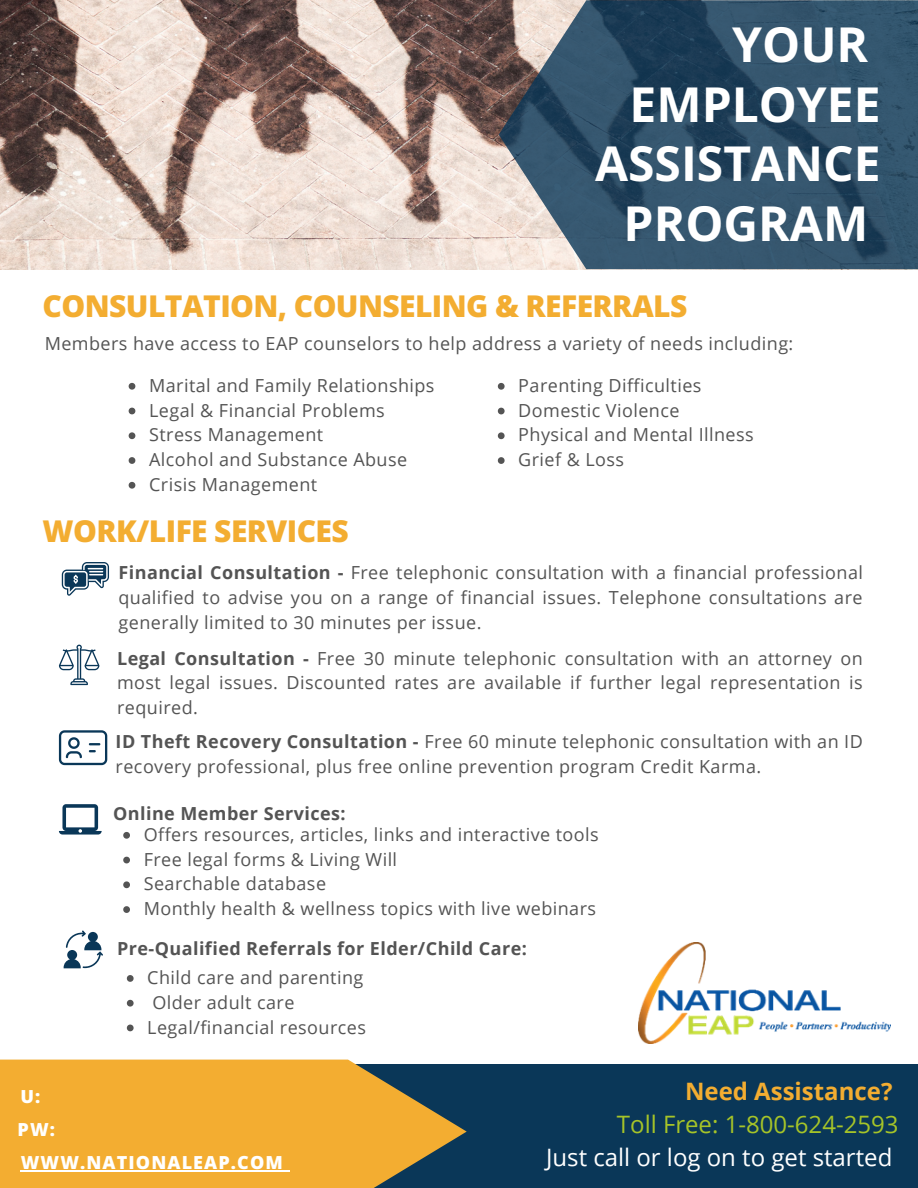
<style>
.page{position:relative;width:918px;height:1188px;background:#fff}
.page>*{position:absolute;margin:0;border:0;box-sizing:border-box;transform-origin:0 0}
.t1{font:700 48px/59.7px "Open Sans";color:#fff;text-align:right}
.t2{font:800 30px "Open Sans";letter-spacing:-.02em;color:#f3ad31}
.t3{font:24px "Open Sans";color:#fff}
.t4{font:24px "Open Sans";color:#a6c428}
.t5{font:700 24px "Open Sans";color:#f3ad31}
.t6{font:18px/24.8px "Open Sans";letter-spacing:.025em;color:#545454}
.t7{font:700 18px "Open Sans";letter-spacing:.025em;color:#545454}
.t8{font:800 18px/33px "Open Sans";letter-spacing:.06em;color:#fff}
.s1{font-weight:700}
</style>
<div class="page">
<img style="left:0;top:0;width:499px;height:269px">
<svg style="left:499px;top:0;width:419px;height:269px;background:#3e5a6f"></svg>
<div style="left:17px;top:1064px;width:901px;height:124px;background:#0a3758"></div>
<svg style="left:0;top:1060px;width:467px;height:128px;background:#daa137"></svg>
<svg style="left:59px;top:645px;width:40px;height:40px"></svg>
<svg style="left:62px;top:562px;width:47px;height:34px"></svg>
<svg style="left:59px;top:730px;width:48px;height:35px"></svg>
<svg style="left:59px;top:804px;width:43px;height:31px"></svg>
<svg style="left:123px;top:832px;width:7px;height:7px"></svg>
<svg style="left:123px;top:857px;width:7px;height:6px"></svg>
<svg style="left:123px;top:881px;width:7px;height:7px"></svg>
<svg style="left:123px;top:906px;width:7px;height:7px"></svg>
<svg style="left:129px;top:383px;width:6px;height:7px"></svg>
<svg style="left:129px;top:408px;width:6px;height:6px"></svg>
<svg style="left:129px;top:432px;width:6px;height:7px"></svg>
<svg style="left:129px;top:457px;width:6px;height:7px"></svg>
<svg style="left:129px;top:482px;width:6px;height:7px"></svg>
<svg style="left:498px;top:383px;width:7px;height:7px"></svg>
<svg style="left:498px;top:408px;width:7px;height:6px"></svg>
<svg style="left:498px;top:432px;width:7px;height:7px"></svg>
<svg style="left:498px;top:457px;width:7px;height:7px"></svg>
<svg style="left:64px;top:930px;width:39px;height:38px"></svg>
<svg style="left:127px;top:975px;width:7px;height:7px"></svg>
<svg style="left:127px;top:1000px;width:7px;height:7px"></svg>
<svg style="left:127px;top:1025px;width:7px;height:6px"></svg>
<img style="left:639px;top:942px;width:252px;height:102px">
<hr style="left:21px;top:1170px;width:263px;height:1px;background:#fff">
<h1 class="t1" style="left:595px;top:14px;width:287px">YOUR<br>EMPLOYEE<br>ASSISTANCE<br>PROGRAM</h1>
<h2 class="t2" style="left:43px;top:285px;width:646px">CONSULTATION, COUNSELING &amp; REFERRALS</h2>
<p class="t6" style="left:45px;top:331px;width:750px">Members have access to EAP counselors to help address a variety of needs including:</p>
<p class="t6" style="left:149px;top:373px;width:287px">Marital and Family Relationships<br>Legal &amp; Financial Problems<br>Stress Management<br>Alcohol and Substance Abuse<br>Crisis Management</p>
<h2 class="t2" style="left:43px;top:510px;width:308px">WORK/LIFE SERVICES</h2>
<p class="t6" style="left:518px;top:373px;width:237px">Parenting Difficulties<br>Domestic Violence<br>Physical and Mental Illness<br>Grief &amp; Loss</p>
<p class="t6" style="left:119px;top:560px;width:746px;text-align:justify"><span class="s1">Financial Consultation -</span> Free telephonic consultation with a financial professional qualified to advise you on a range of financial issues. Telephone consultations are generally limited to 30 minutes per issue.</p>
<p class="t6" style="left:117px;top:645px;width:747px;text-align:justify"><span class="s1">Legal Consultation -</span> Free 30 minute telephonic consultation with an attorney on most legal issues. Discounted rates are available if further legal representation is required.</p>
<p class="t6" style="left:116px;top:729px;width:749px"><span class="s1">ID Theft Recovery Consultation -</span> Free 60 minute telephonic consultation with an ID recovery professional, plus free online prevention program Credit Karma.</p>
<p class="t7" style="left:113px;top:801px;width:234px">Online Member Services:</p>
<p class="t6" style="left:144px;top:822px;width:457px">Offers resources, articles, links and interactive tools Free legal forms &amp; Living Will<br>Searchable database<br>Monthly health &amp; wellness topics with live webinars</p>
<p class="t7" style="left:117px;top:936px;width:411px">Pre-Qualified Referrals for Elder/Child Care:</p>
<p class="t6" style="left:147px;top:965px;width:220px">Child care and parenting<br>Older adult care<br>Legal/financial resources</p>
<p class="t8" style="left:18px;top:1079px;width:267px">U:<br>PW:<br>WWW.NATIONALEAP.COM</p>
<h3 class="t5" style="left:685px;top:1075px;width:209px">Need Assistance?</h3>
<h3 class="t4" style="left:617px;top:1107px;width:283px">Toll Free: 1-800-624-2593</h3>
<h3 class="t3" style="left:546px;top:1140px;width:348px">Just call or log on to get started</h3>
</div>
